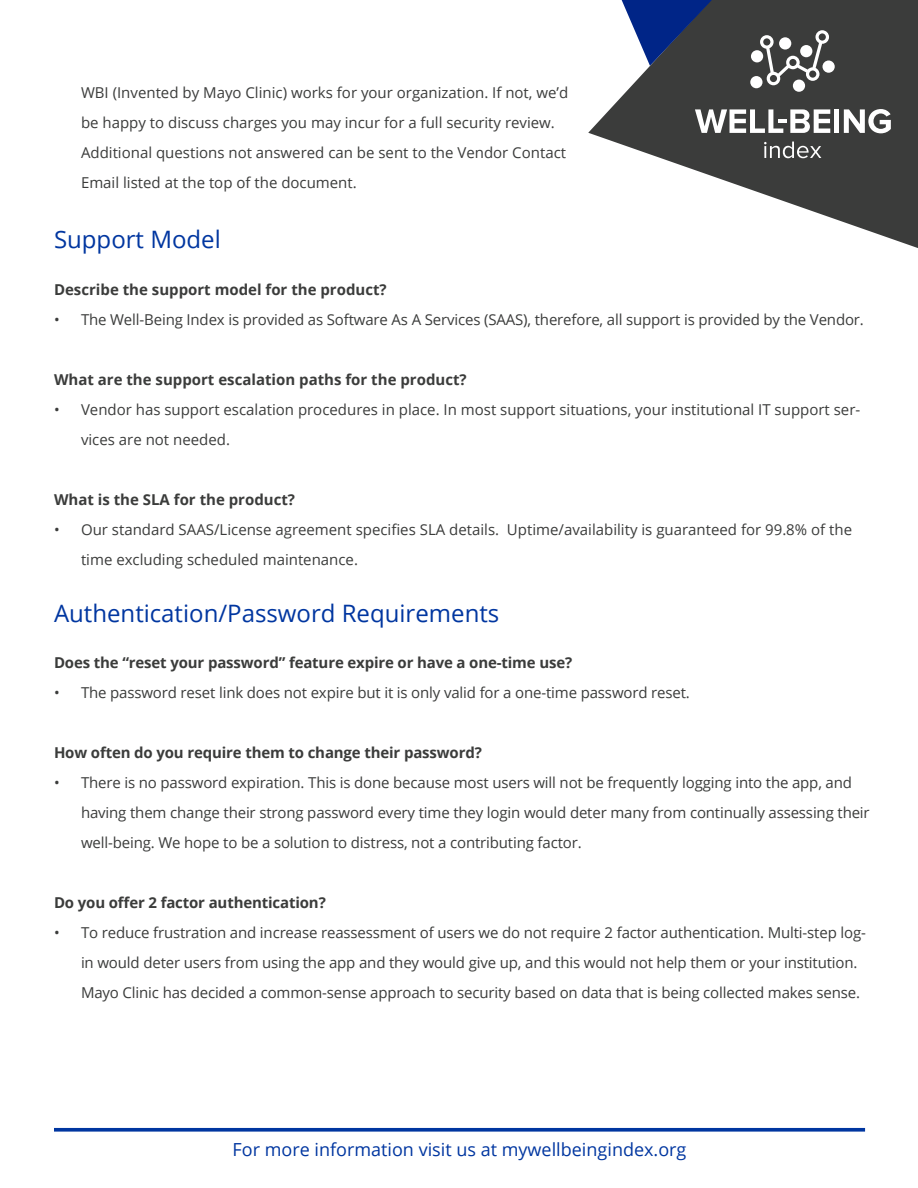
<style>
.page{position:relative;width:918px;height:1188px;background:#fff}
.page>*{position:absolute;margin:0;border:0;box-sizing:border-box;transform-origin:0 0}
.t1{font:24px "Open Sans";color:#0036a0}
.t2{font:18px "Open Sans";color:#0036a0}
.t3{font:15px/30px "Open Sans";letter-spacing:-.01em;color:#3b3c3b}
.t4{font:700 15px "Open Sans";letter-spacing:-.01em;color:#3b3c3b}
</style>
<div class="page">
<svg style="left:588px;top:0;width:330px;height:248px;fill:#3b3c3b"></svg>
<svg style="left:695px;top:109px;width:135px;height:24px"></svg>
<div style="left:834px;top:109px;width:5px;height:24px;background:#fff"></div>
<svg style="left:844px;top:109px;width:47px;height:24px"></svg>
<svg style="left:764px;top:142px;width:57px;height:16px"></svg>
<div style="left:751px;top:50px;width:12px;height:12px;background:#fff;border-radius:50%"></div>
<div style="left:750px;top:76px;width:13px;height:12px;background:#fff;border-radius:50%"></div>
<div style="left:793px;top:80px;width:12px;height:12px;background:#fff;border-radius:50%"></div>
<div style="left:823px;top:61px;width:12px;height:12px;background:#fff;border-radius:50%"></div>
<svg style="left:760px;top:30px;width:69px;height:55px"></svg>
<svg style="left:54px;top:1128px;width:811px;height:4px;background:#194aa9"></svg>
<svg style="left:622px;top:0;width:90px;height:66px;background:#3b4e7f"></svg>
<p class="t3" style="left:81px;top:77px;width:489px">WBI (Invented by Mayo Clinic) works for your organization. If not, we’d be happy to discuss charges you may incur for a full security review.<br>Additional questions not answered can be sent to the Vendor Contact Email listed at the top of the document.</p>
<p class="t1" style="left:54px;top:223px;width:168px">Support Model</p>
<p class="t4" style="left:54px;top:279px;width:334px">Describe the support model for the product?</p>
<p class="t3" style="left:54px;top:304px;width:811px">• The Well-Being Index is provided as Software As A Services (SAAS), therefore, all support is provided by the Vendor.</p>
<p class="t4" style="left:54px;top:369px;width:414px">What are the support escalation paths for the product?</p>
<p class="t3" style="left:81px;top:394px;width:781px;text-indent:-27px">• Vendor has support escalation procedures in place. In most support situations, your institutional IT support ser&shy;vices are not needed.</p>
<p class="t4" style="left:54px;top:489px;width:243px">What is the SLA for the product?</p>
<p class="t3" style="left:81px;top:514px;width:773px;text-indent:-27px">• Our standard SAAS/License agreement specifies SLA details. Uptime/availability is guaranteed for 99.8% of the time excluding scheduled maintenance.</p>
<p class="t1" style="left:54px;top:597px;width:447px">Authentication/Password Requirements</p>
<p class="t4" style="left:54px;top:652px;width:520px">Does the “reset your password” feature expire or have a one-time use?</p>
<p class="t3" style="left:54px;top:678px;width:637px">• The password reset link does not expire but it is only valid for a one-time password reset.</p>
<p class="t4" style="left:54px;top:742px;width:429px">How often do you require them to change their password?</p>
<p class="t3" style="left:81px;top:768px;width:790px;text-indent:-27px">• There is no password expiration. This is done because most users will not be frequently logging into the app, and having them change their strong password every time they login would deter many from continually assessing their well-being. We hope to be a solution to distress, not a contributing factor.</p>
<p class="t4" style="left:54px;top:892px;width:273px">Do you offer 2 factor authentication?</p>
<p class="t3" style="left:81px;top:918px;width:786px;text-indent:-27px">• To reduce frustration and increase reassessment of users we do not require 2 factor authentication. Multi-step log&shy;in would deter users from using the app and they would give up, and this would not help them or your institution.<br>Mayo Clinic has decided a common-sense approach to security based on data that is being collected makes sense.</p>
<p class="t2" style="left:233px;top:1137px;width:455px">For more information visit us at mywellbeingindex.org</p>
</div>
